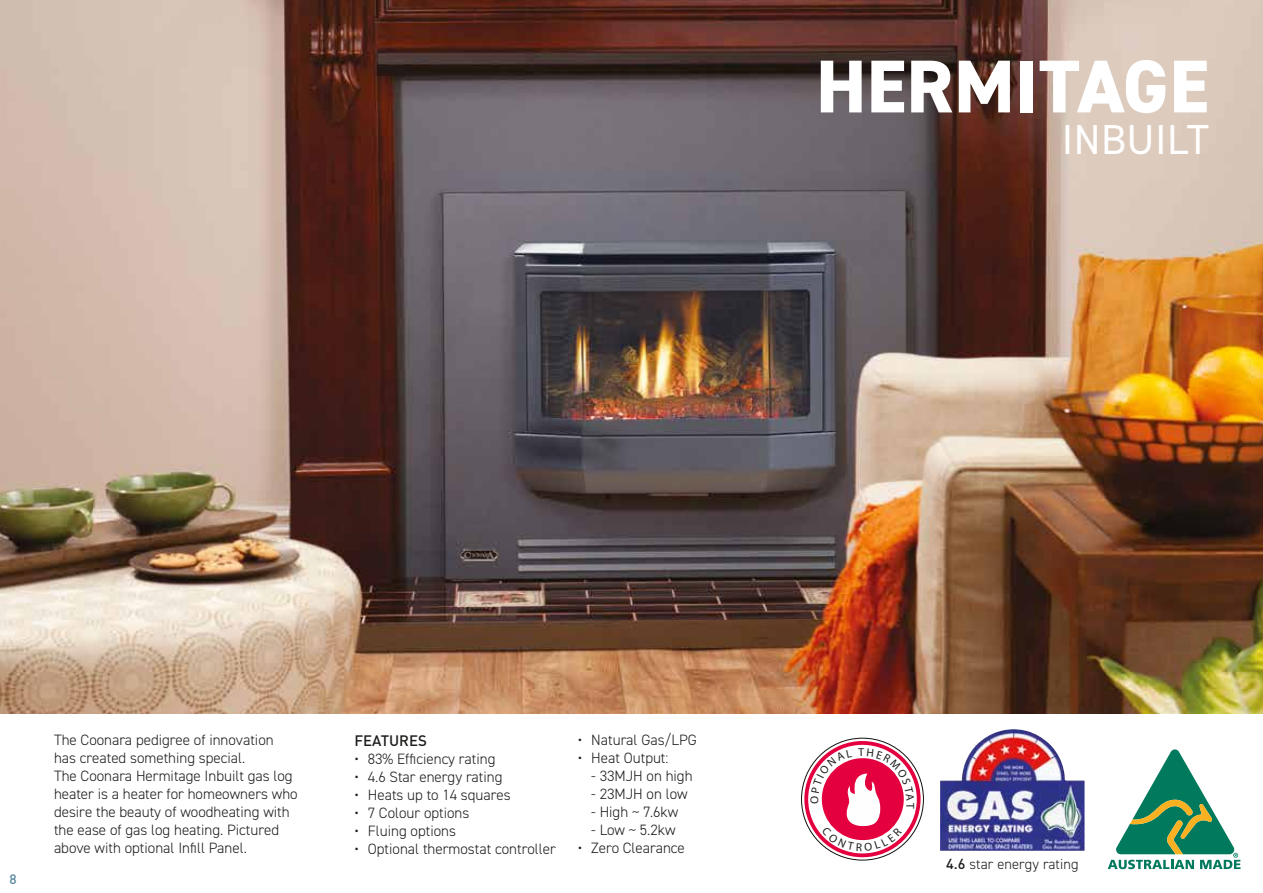
<style>
.page{position:relative;width:1263px;height:893px;background:#fff}
.page>*{position:absolute;margin:0;border:0;box-sizing:border-box;transform-origin:0 0}
.t1{font:800 75px "DIN2014";letter-spacing:.01em;color:#fff}
.t2{font:42px "DIN2014";letter-spacing:.01em;color:#fff}
.t3{font:300 15px/18px "DIN2014";color:#1d1d1b}
.t4{font:500 15px "DIN";color:#1d1d1b}
.t5{font:300 14.4px "DIN2014";letter-spacing:.01em;color:#1d1d1b}
.t6{font:500 13.5px "DIN";color:#5789a0}
.t7{font:11.4px "Myriad Pro";color:#1d1d1b}
.s1{font-family:"DIN";font-weight:500}
</style>
<div class="page">
<img style="left:0;top:0;width:1263px;height:713px">
<img style="left:940px;top:729px;width:144px;height:122px">
<svg style="left:1107px;top:749px;width:134px;height:121px"></svg>
<div style="left:804px;top:741px;width:116px;height:116px;border:4px solid #e4003f;border-radius:50%"></div>
<svg style="left:810px;top:748px;width:104px;height:103px"></svg>
<h1 class="t1" style="left:816px;top:37px;width:394px">HERMITAGE</h1>
<h2 class="t2" style="left:1062px;top:114px;width:148px">INBUILT</h2>
<p class="t6" style="left:9px;top:870px;width:9px">8</p>
<p class="t3" style="left:54px;top:731px;width:245px">The Coonara pedigree of innovation has created something special.<br>The Coonara Hermitage Inbuilt gas log heater is a heater for homeowners who desire the beauty of woodheating with the ease of gas log heating. Pictured above with optional Infill Panel.</p>
<p class="t4" style="left:354px;top:731px;width:74px">FEATURES</p>
<p class="t3" style="left:354px;top:749px;width:143px">• 83% Efficiency rating</p>
<p class="t3" style="left:354px;top:767px;width:150px">• 4.6 Star energy rating</p>
<p class="t3" style="left:354px;top:785px;width:158px">• Heats up to 14 squares</p>
<p class="t3" style="left:354px;top:803px;width:117px">• 7 Colour options</p>
<p class="t3" style="left:354px;top:821px;width:103px">• Fluing options</p>
<p class="t3" style="left:354px;top:839px;width:203px">• Optional thermostat controller</p>
<p class="t3" style="left:578px;top:731px;width:121px">• Natural Gas/LPG</p>
<p class="t3" style="left:578px;top:749px;width:92px">• Heat Output:</p>
<p class="t3" style="left:591px;top:767px;width:103px">- 33MJH on high</p>
<p class="t3" style="left:591px;top:785px;width:98px">- 23MJH on low</p>
<p class="t3" style="left:591px;top:803px;width:89px">- High ~ 7.6kw</p>
<p class="t3" style="left:591px;top:821px;width:86px">- Low ~ 5.2kw</p>
<p class="t3" style="left:578px;top:839px;width:109px">• Zero Clearance</p>
<p class="t7" style="left:916px;top:802px;width:7px;rotate:90deg">T</p>
<p class="t5" style="left:946px;top:855px;width:134px"><span class="s1">4.6</span> star energy rating</p>
</div>
